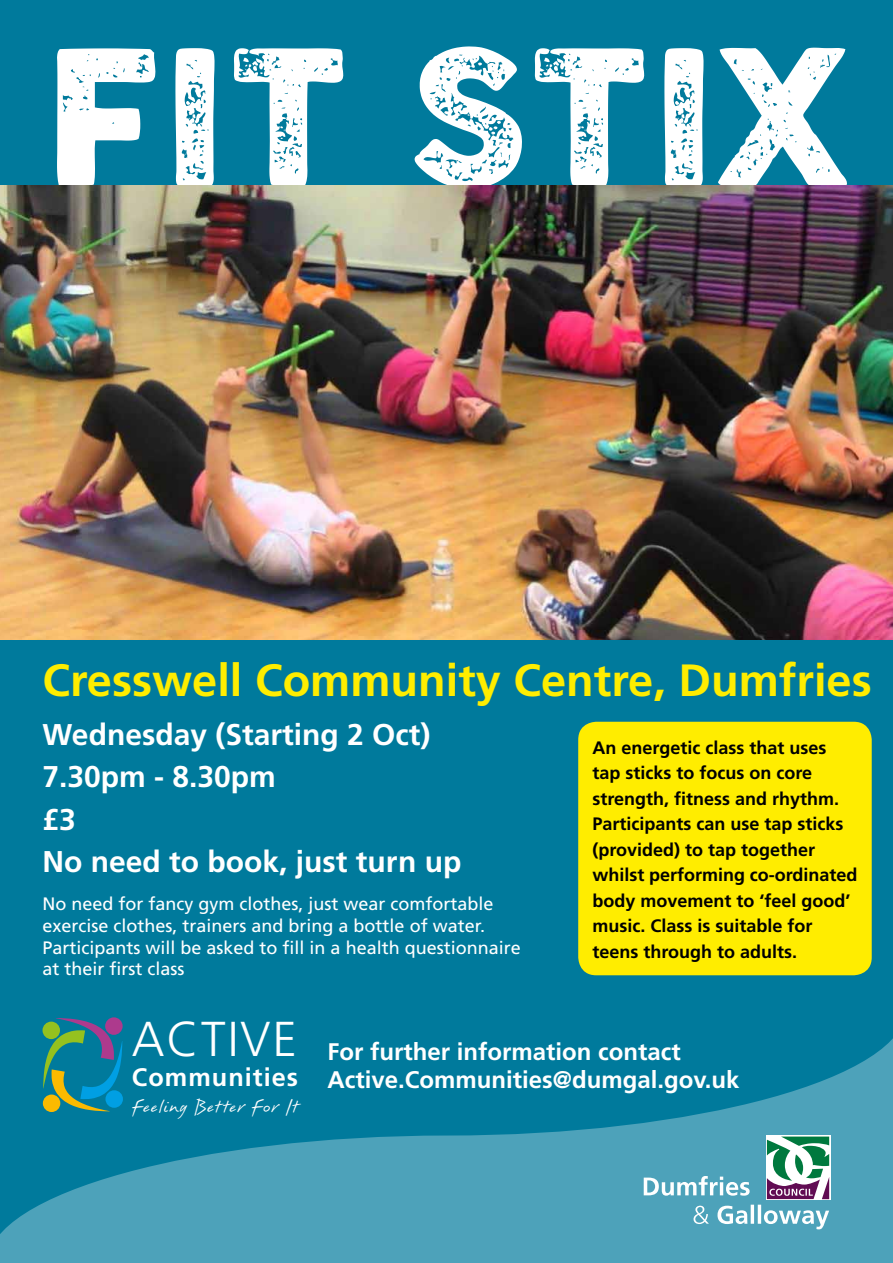
<style>
.page{position:relative;width:893px;height:1263px;background:#007a9c}
.page>*{position:absolute;margin:0;border:0;box-sizing:border-box;transform-origin:0 0}
.t1{font:184.05px "COCOGOOSELETTERPRESS";color:#fff}
.t2{font:300 49.05px "Frutiger";letter-spacing:.04em;color:#fff}
.t3{font:700 45.15px "Frutiger";color:#ffed00}
.t4{font:700 30px/42.3px "Frutiger";color:#fff}
.t5{font:700 25.35px "Frutiger";letter-spacing:.04em;color:#fff}
.t6{font:700 24px/28.8px "Frutiger";color:#fff}
.t7{font:23.1px "Erazure";letter-spacing:.04em;color:#fff}
.t8{font:700 18px/25.5px "Frutiger";color:#000}
.t9{font:18px/21.6px "Frutiger";color:#fff}
</style>
<div class="page">
<svg style="left:0;top:1028px;width:893px;height:235px;fill:#4da2ba"></svg>
<svg style="left:766px;top:1135px;width:64px;height:65px"></svg>
<svg style="left:767px;top:1136px;width:62px;height:63px;background:#8ca59e"></svg>
<svg style="left:644px;top:1176px;width:106px;height:20px;background:#8ec4d3"></svg>
<svg style="left:693px;top:1205px;width:136px;height:24px;background:#7fbccd"></svg>
<img style="left:0;top:186px;width:893px;height:454px">
<svg style="left:105px;top:1017px;width:18px;height:18px"></svg>
<svg style="left:43px;top:1018px;width:79px;height:93px"></svg>
<div style="left:43px;top:1022px;width:17px;height:17px;background:#95c11f;border-radius:50%"></div>
<div style="left:578px;top:722px;width:294px;height:253px;background:#ffed00;border-radius:18px"></div>
<h1 class="t1" style="left:43px;top:15px;width:809px">FIT STIX</h1>
<h3 class="t3" style="left:43px;top:654px;width:831px">Cresswell Community Centre, Dumfries</h3>
<h3 class="t4" style="left:43px;top:713px;width:420px">Wednesday (Starting 2 Oct)<br>7.30pm - 8.30pm<br>£3<br>No need to book, just turn up</h3>
<p class="t9" style="left:43px;top:893px;width:480px">No need for fancy gym clothes, just wear comfortable exercise clothes, trainers and bring a bottle of water.<br>Participants will be asked to fill in a health questionnaire at their first class</p>
<p class="t8" style="left:592px;top:734px;width:267px">An energetic class that uses tap sticks to focus on core strength, fitness and rhythm.<br>Participants can use tap sticks (provided) to tap together whilst performing co-ordinated body movement to ‘feel good’ music. Class is suitable for teens through to adults.</p>
<h2 class="t2" style="left:132px;top:1011px;width:166px">ACTIVE</h2>
<h3 class="t5" style="left:132px;top:1062px;width:168px">Communities</h3>
<p class="t7" style="left:132px;top:1096px;width:168px">Feeling Better For It</p>
<h3 class="t6" style="left:327px;top:1037px;width:414px">For further information contact<br>Active.Communities@dumgal.gov.uk</h3>
</div>
